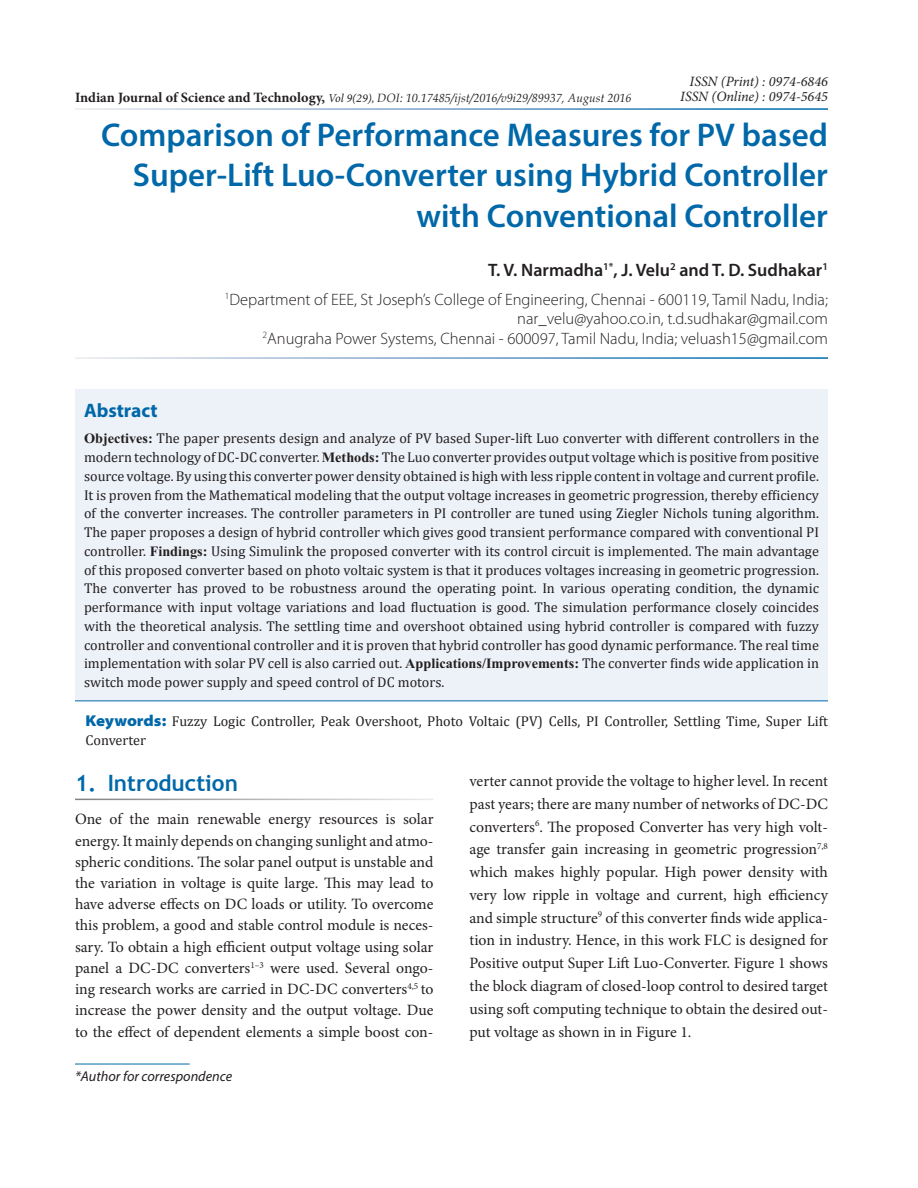
<style>
.page{position:relative;width:918px;height:1188px;background:#fff}
.page>*{position:absolute;margin:0;border:0;box-sizing:border-box;transform-origin:0 0}
.AT{font:600 33px/40.5px "Myriad Pro";color:#0068a9;text-align:right}
.t1{font:700 22.5px "Trebuchet MS";color:#0068a9}
.Abs_Head{font:700 19.5px "Myriad Pro";color:#0068a9}
.Author{font:600 18px "Myriad Pro";color:#231f20}
.Affiliation{font:300 16.5px/19.5px "Myriad Pro";color:#231f20;text-align:right}
.Text{font:15.75px/22.8px "Minion Pro";color:#231f20;text-align:justify}
.Abs_Text1{font:14.25px/18.8px "Cambria";color:#231f20;text-align:justify}
.Keyword{font:14.25px/18.8px "Cambria";color:#231f20}
.t2{font:italic 14.25px "Minion Pro";color:#231f20}
.Footnote1{font:italic 14.25px "Myriad Pro";color:#231f20}
.t3{font:italic 12px "Book Antiqua";color:#231f20}
.s1{font-family:"Minion Pro";font-weight:700;font-style:normal;font-size:14.25px}
.s2{font-family:"Minion Pro"}
.s3{font-family:"Times New Roman";font-weight:700}
.s4{font-family:"Myriad Pro";font-weight:900;font-stretch:semi-expanded;font-size:15.75px;color:#0068a9}
</style>
<div class="page">
<div style="left:75px;top:389px;width:753px;height:312px;background:#edf2f8"></div>
<hr style="left:75px;top:700px;width:753px;height:1px;background:#0068a9">
<hr style="left:75px;top:1064px;width:115px;height:1px;background:#0068a9">
<p class="t3" style="left:75px;top:89px;width:558px"><span class="s1">Indian Journal of Science and Technology,</span> <span class="s2">Vol 9(29),</span> DOI: 10.17485/ijst/2016/v9i29/89937, August 2016</p>
<p class="t2" style="left:690px;top:72px;width:140px">ISSN (Print) : 0974-6846</p>
<p class="t2" style="left:680px;top:87px;width:149px">ISSN (Online) : 0974-5645</p>
<p class="AT" style="left:101px;top:114px;width:728px">Comparison of Performance Measures for PV based<br>Super-Lift Luo-Converter using Hybrid Controller with Conventional Controller</p>
<p class="Author" style="left:488px;top:259px;width:341px">T. V. Narmadha<sup>1*</sup>, J. Velu<sup>2</sup> and T. D. Sudhakar<sup>1</sup></p>
<p class="Affiliation" style="left:225px;top:289px;width:605px"><sup>1</sup>Department of EEE, St Joseph’s College of Engineering, Chennai - 600119, Tamil Nadu, India; nar_velu@yahoo.co.in, t.d.sudhakar@gmail.com<br><sup>2</sup>Anugraha Power Systems, Chennai - 600097, Tamil Nadu, India; veluash15@gmail.com</p>
<p class="Abs_Head" style="left:84px;top:398px;width:75px">Abstract</p>
<p class="Abs_Text1" style="left:84px;top:429px;width:737px"><span class="s3">Objectives:</span> The paper presents design and analyze of PV based Super-lift Luo converter with different controllers in the modern technology of DC-DC converter. <span class="s3">Methods:</span> The Luo converter provides output voltage which is positive from positive source voltage. By using this converter power density obtained is high with less ripple content in voltage and current profile.<br>It is proven from the Mathematical modeling that the output voltage increases in geometric progression, thereby efficiency of the converter increases. The controller parameters in PI controller are tuned using Ziegler Nichols tuning algorithm.<br>The paper proposes a design of hybrid controller which gives good transient performance compared with conventional PI controller. <span class="s3">Findings:</span> Using Simulink the proposed converter with its control circuit is implemented. The main advantage of this proposed converter based on photo voltaic system is that it produces voltages increasing in geometric progression.<br>The converter has proved to be robustness around the operating point. In various operating condition, the dynamic performance with input voltage variations and load fluctuation is good. The simulation performance closely coincides with the theoretical analysis. The settling time and overshoot obtained using hybrid controller is compared with fuzzy controller and conventional controller and it is proven that hybrid controller has good dynamic performance. The real time implementation with solar PV cell is also carried out. <span class="s3">Applications/Improvements:</span> The converter finds wide application in switch mode power supply and speed control of DC motors.</p>
<p class="Keyword" style="left:86px;top:712px;width:744px"><span class="s4">Keywords:</span> Fuzzy Logic Controller, Peak Overshoot, Photo Voltaic (PV) Cells, PI Controller, Settling Time, Super Lift<br>Converter</p>
<h1 class="t1" style="left:75px;top:769px;width:164px">1. Introduction</h1>
<p class="Text" style="left:75px;top:809px;width:360px;line-height:21.1px">One of the main renewable energy resources is solar energy. It mainly depends on changing sunlight and atmo&shy;spheric conditions. The solar panel output is unstable and the variation in voltage is quite large. This may lead to have adverse effects on DC loads or utility. To overcome this problem, a good and stable control module is neces&shy;sary. To obtain a high efficient output voltage using solar panel a DC-DC converters<sup>1–3</sup> were used. Several ongo&shy;ing research works are carried in DC-DC converters<sup>4,5</sup> to increase the power density and the output voltage. Due to the effect of dependent elements a simple boost con-</p>
<p class="Text" style="left:470px;top:770px;width:360px">verter cannot provide the voltage to higher level. In recent past years; there are many number of networks of DC-DC converters<sup>6</sup>. The proposed Converter has very high volt&shy;age transfer gain increasing in geometric progression<sup>7,8 </sup>which makes highly popular. High power density with very low ripple in voltage and current, high efficiency and simple structure<sup>9</sup> of this converter finds wide applica&shy;tion in industry. Hence, in this work FLC is designed for Positive output Super Lift Luo-Converter. Figure 1 shows the block diagram of closed-loop control to desired target using soft computing technique to obtain the desired out&shy;put voltage as shown in in Figure 1.</p>
<p class="Footnote1" style="left:75px;top:1067px;width:159px">*Author for correspondence</p>
</div>
